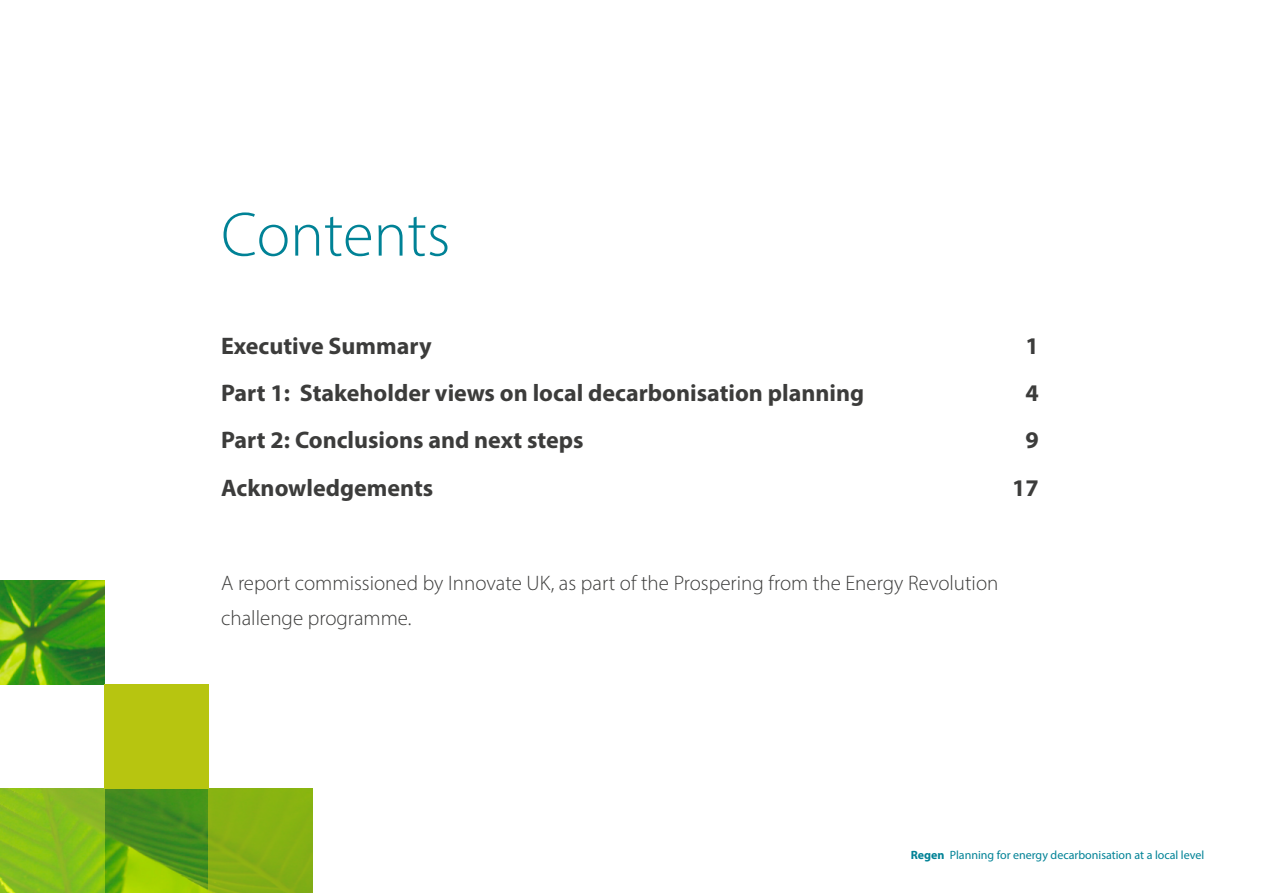
<style>
.page{position:relative;width:1263px;height:893px;background:#fff}
.page>*{position:absolute;margin:0;border:0;box-sizing:border-box;transform-origin:0 0}
.t1{font:300 63px "Myriad Pro";color:#008296}
.t2{font:700 24px "Myriad Pro";color:#3c3c3b}
.t3{font:300 21px/34.5px "Myriad Pro";color:#3c3c3b}
.t4{font:12px "Myriad Pro";color:#008296}
.s1{font-weight:700}
</style>
<div class="page">
<img style="left:104px;top:789px;width:209px;height:104px">
<svg style="left:0;top:789px;width:104px;height:104px;fill:#88bf1d"></svg>
<img style="left:0;top:580px;width:104px;height:105px">
<div style="left:208px;top:789px;width:104px;height:104px;background:#87b114"></div>
<div style="left:104px;top:685px;width:104px;height:104px;background:#b7c510"></div>
<h1 class="t1" style="left:221px;top:197px;width:231px">Contents</h1>
<p class="t2" style="left:221px;top:330px;width:212px">Executive Summary</p>
<p class="t2" style="left:1025px;top:330px;width:15px">1</p>
<p class="t2" style="left:221px;top:377px;width:645px">Part 1: Stakeholder views on local decarbonisation planning</p>
<p class="t2" style="left:1025px;top:377px;width:15px">4</p>
<p class="t2" style="left:221px;top:425px;width:364px">Part 2: Conclusions and next steps</p>
<p class="t2" style="left:1025px;top:425px;width:15px">9</p>
<p class="t2" style="left:221px;top:472px;width:214px">Acknowledgements</p>
<p class="t2" style="left:1012px;top:472px;width:28px">17</p>
<p class="t3" style="left:221px;top:566px;width:779px">A report commissioned by Innovate UK, as part of the Prospering from the Energy Revolution challenge programme.</p>
<p class="t4" style="left:911px;top:848px;width:295px"><span class="s1">Regen</span> Planning for energy decarbonisation at a local level</p>
</div>
